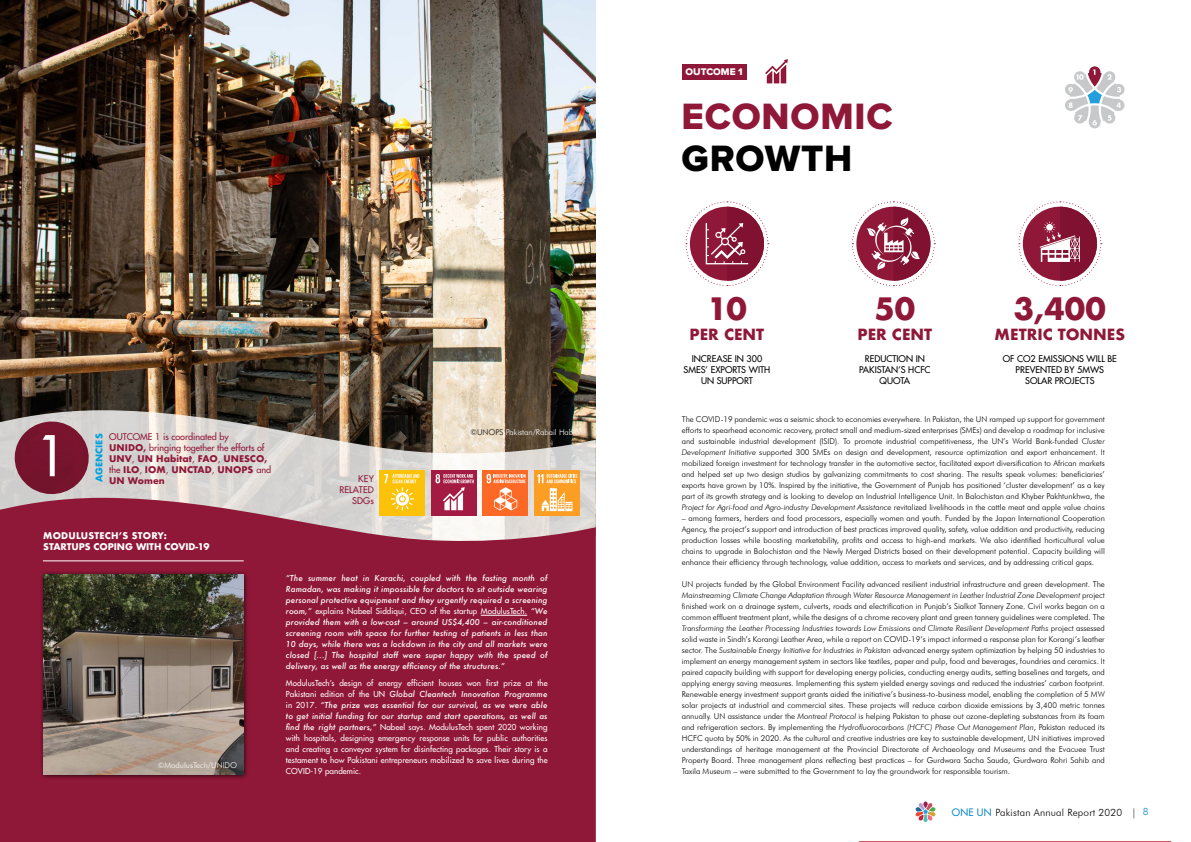
<style>
.page{position:relative;width:1191px;height:842px;background:#fff}
.page>*{position:absolute;margin:0;border:0;box-sizing:border-box;transform-origin:0 0}
.t1{font:54.6px "Futura";color:#fff}
.t2{font:38px "Proxima Nova Extrabld";letter-spacing:.02em;color:#8f1838}
.t3{font:38px "Proxima Nova Extrabld";letter-spacing:.02em;color:#000}
.t4{font:700 30px "Futura";color:#8f1838}
.t5{font:700 15px "Futura";color:#8f1838}
.t6{font:300 10px "Futura BT";letter-spacing:.02em;color:#000}
.t7{font:10px "Proxima Nova Extrabld";color:#fff}
.t8{font:300 10px "Futura BT";color:#118acb}
.t9{font:9px/11px "Futura";color:#000;text-align:center}
.t10{font:9px/11px "Futura";color:#8f1838}
.t11{font:700 9px/11px "Futura";letter-spacing:-.005em;color:#fff}
.t12{font:9px/11px "Futura";letter-spacing:.02em;color:#8f1838;text-align:right}
.t13{font:700 9px "Futura";color:#00a1de}
.t14{font:700 9px "Futura";color:#8f1838}
.t15{font:300 8px/11px "Futura BT";color:#000;text-align:justify}
.t16{font:italic 500 8px/11px "Futura";letter-spacing:.01em;color:#fff;text-align:justify}
.t17{font:8px/11px "Futura";letter-spacing:.01em;color:#fff;text-align:justify}
.t18{font:300 8px "Futura BT";color:#fff}
.s1{font-weight:700}
.s2{color:#000}
.s3{font-weight:400;font-style:normal}
.s4{font-weight:500;font-style:italic}
.s5{font-style:italic}
.s6{font-family:"Futura";font-weight:400;color:#118acb}
</style>
<div class="page">
<svg style="left:915px;top:801px;width:20px;height:21px"></svg>
<img style="left:0;top:0;width:595px;height:410px">
<svg style="left:0;top:410px;width:596px;height:88px;background:#b8b2ab"></svg>
<div style="left:0;top:498px;width:596px;height:344px;background:#8f1838"></div>
<div style="left:431px;top:470px;width:46px;height:46px;background:#a31a42"></div>
<svg style="left:435px;top:474px;width:38px;height:36px"></svg>
<div style="left:483px;top:470px;width:45px;height:46px;background:#fc6926"></div>
<svg style="left:486px;top:474px;width:40px;height:36px"></svg>
<div style="left:534px;top:470px;width:45px;height:46px;background:#fc9e24"></div>
<svg style="left:537px;top:474px;width:40px;height:37px"></svg>
<div style="left:379px;top:470px;width:46px;height:46px;background:#fcc20a"></div>
<svg style="left:384px;top:474px;width:35px;height:37px"></svg>
<svg style="left:14px;top:417px;width:80px;height:82px;background:#975667"></svg>
<hr style="left:43px;top:560px;width:201px;height:1px;background:#fff">
<div style="left:39px;top:570px;width:211px;height:210px;background:#000;opacity:.75"></div>
<img style="left:43px;top:575px;width:201px;height:199px">
<hr style="left:481px;top:615px;width:46px;height:1px;background:#fff">
<hr style="left:859px;top:841px;width:312px;height:1px;background:#c22033">
<div style="left:682px;top:65px;width:65px;height:15px;background:#8f1838"></div>
<svg style="left:1089px;top:66px;width:11px;height:12px"></svg>
<div style="left:1089px;top:117px;width:11px;height:11px;background:#c6c8c9;border-radius:50%"></div>
<svg style="left:1065px;top:70px;width:60px;height:55px"></svg>
<svg style="left:765px;top:59px;width:23px;height:24px"></svg>
<svg style="left:1018px;top:201px;width:83px;height:86px"></svg>
<svg style="left:852px;top:201px;width:83px;height:86px"></svg>
<svg style="left:685px;top:201px;width:84px;height:86px"></svg>
<h1 class="t1" style="left:36px;top:422px;width:33px">1</h1>
<p class="t10" style="left:109px;top:431px;width:163px">OUTCOME 1 is coordinated by<br><span class="s1">UNIDO,</span> bringing together the efforts of<br><span class="s1">UNV</span>, <span class="s1">UN Habitat</span>, <span class="s1">FAO</span>, <span class="s1">UNESCO, </span>the <span class="s1">ILO</span>, <span class="s1">IOM</span>, <span class="s1">UNCTAD</span>, <span class="s1">UNOPS</span> and</p>
<p class="t13" style="left:93px;top:482px;width:50px;rotate:-90deg">AGENCIES</p>
<p class="t14" style="left:109px;top:474px;width:57px">UN Women</p>
<p class="t11" style="left:43px;top:530px;width:168px">MODULUSTECH’S STORY:<br>STARTUPS COPING WITH COVID-19</p>
<p class="t18" style="left:158px;top:760px;width:81px">©ModulusTech/UNIDO</p>
<p class="t12" style="left:339px;top:473px;width:36px">KEY<br>RELATED<br>SDGs</p>
<p class="t18" style="left:470px;top:427px;width:111px"><span class="s2">©UNOPS</span> Pakistan/Rabail Habib</p>
<p class="t16" style="left:286px;top:573px;width:263px">“The summer heat in Karachi, coupled with the fasting month of Ramadan, was making it impossible for doctors to sit outside wearing personal protective equipment and they urgently required a screening room,” <span class="s3">explains Nabeel Siddiqui, CEO of the startup ModulusTech.</span> “We provided them with a low-cost – around US$4,400 – air-conditioned screening room with space for further testing of patients in less than 10 days, while there was a lockdown in the city and all markets were closed [...] The hospital staff were super happy with the speed of delivery, as well as the energy efficiency of the structures.”</p>
<p class="t17" style="left:286px;top:678px;width:263px">ModulusTech’s design of energy efficient houses won first prize at the Pakistani edition of the UN <span class="s4">Global Cleantech Innovation Programme </span>in 2017. <span class="s4">“The prize was essential for our survival, as we were able to get initial funding for our startup and start operations, as well as find the right partners,”</span> Nabeel says. ModulusTech spent 2020 working with hospitals, designing emergency response units for public authorities and creating a conveyor system for disinfecting packages. Their story is a testament to how Pakistani entrepreneurs mobilized to save lives during the COVID-19 pandemic.</p>
<p class="t7" style="left:685px;top:66px;width:59px">OUTCOME 1</p>
<h2 class="t2" style="left:681px;top:94px;width:213px">ECONOMIC</h2>
<h2 class="t3" style="left:681px;top:136px;width:172px">GROWTH</h2>
<h3 class="t4" style="left:707px;top:287px;width:41px">10</h3>
<h3 class="t5" style="left:689px;top:324px;width:76px">PER CENT</h3>
<p class="t9" style="left:683px;top:353px;width:88px">INCREASE IN 300<br>SMES’ EXPORTS WITH<br>UN SUPPORT</p>
<p class="t15" style="left:682px;top:414px;width:424px">The COVID-19 pandemic was a seismic shock to economies everywhere. In Pakistan, the UN ramped up support for government efforts to spearhead economic recovery, protect small and medium-sized enterprises (SMEs) and develop a roadmap for inclusive and sustainable industrial development (ISID). To promote industrial competitiveness, the UN’s World Bank-funded <span class="s5">Cluster Development Initiative</span> supported 300 SMEs on design and development, resource optimization and export enhancement. It mobilized foreign investment for technology transfer in the automotive sector, facilitated export diversification to African markets and helped set up two design studios by galvanizing commitments to cost sharing. The results speak volumes: beneficiaries’ exports have grown by 10%. Inspired by the initiative, the Government of Punjab has positioned ‘cluster development’ as a key part of its growth strategy and is looking to develop an Industrial Intelligence Unit. In Balochistan and Khyber Pakhtunkhwa, the <span class="s5">Project for Agri-food and Agro-industry Development Assistance</span> revitalized livelihoods in the cattle meat and apple value chains</p>
<p class="t15" style="left:682px;top:513px;width:424px">– among farmers, herders and food processors, especially women and youth. Funded by the Japan International Cooperation Agency, the project’s support and introduction of best practices improved quality, safety, value addition and productivity, reducing production losses while boosting marketability, profits and access to high-end markets. We also identified horticultural value chains to upgrade in Balochistan and the Newly Merged Districts based on their development potential. Capacity building will enhance their efficiency through technology, value addition, access to markets and services, and by addressing critical gaps.</p>
<p class="t15" style="left:682px;top:579px;width:424px">UN projects funded by the Global Environment Facility advanced resilient industrial infrastructure and green development. The <span class="s5">Mainstreaming Climate Change Adaptation through Water Resource Management in Leather Industrial Zone Development</span> project finished work on a drainage system, culverts, roads and electrification in Punjab’s Sialkot Tannery Zone. Civil works began on a common effluent treatment plant, while the designs of a chrome recovery plant and green tannery guidelines were completed. The <span class="s5">Transforming the Leather Processing Industries towards Low Emissions and Climate Resilient Development Paths</span> project assessed solid waste in Sindh’s Korangi Leather Area, while a report on COVID-19’s impact informed a response plan for Korangi’s leather sector. The <span class="s5">Sustainable Energy Initiative for Industries in Pakistan</span> advanced energy system optimization by helping 50 industries to implement an energy management system in sectors like textiles, paper and pulp, food and beverages, foundries and ceramics. It paired capacity building with support for developing energy policies, conducting energy audits, setting baselines and targets, and applying energy saving measures. Implementing this system yielded energy savings and reduced the industries’ carbon footprint.<br>Renewable energy investment support grants aided the initiative’s business-to-business model, enabling the completion of 5 MW solar projects at industrial and commercial sites. These projects will reduce carbon dioxide emissions by 3,400 metric tonnes annually. UN assistance under the <span class="s5">Montreal Protocol</span> is helping Pakistan to phase out ozone-depleting substances from its foam and refrigeration sectors. By implementing the <span class="s5">Hydrofluorocarbons (HCFC) Phase Out Management Plan</span>, Pakistan reduced its HCFC quota by 50% in 2020. As the cultural and creative industries are key to sustainable development, UN initiatives improved understandings of heritage management at the Provincial Directorate of Archaeology and Museums and the Evacuee Trust Property Board. Three management plans reflecting best practices – for Gurdwara Sacha Sauda, Gurdwara Rohri Sahib and Taxila Museum – were submitted to the Government to lay the groundwork for responsible tourism.</p>
<h3 class="t4" style="left:874px;top:287px;width:42px">50</h3>
<h3 class="t5" style="left:857px;top:324px;width:76px">PER CENT</h3>
<p class="t9" style="left:859px;top:353px;width:73px">REDUCTION IN<br>PAKISTAN’S HCFC<br>QUOTA</p>
<h3 class="t4" style="left:1014px;top:287px;width:93px">3,400</h3>
<h3 class="t5" style="left:994px;top:324px;width:132px">METRIC TONNES</h3>
<p class="t9" style="left:1002px;top:353px;width:116px">OF CO2 EMISSIONS WILL BE<br>PREVENTED BY 5MWS<br>SOLAR PROJECTS</p>
<p class="t6" style="left:952px;top:806px;width:186px"><span class="s6">ONE UN</span> Pakistan Annual Report 2020 |</p>
<p class="t8" style="left:1142px;top:806px;width:7px">8</p>
</div>
